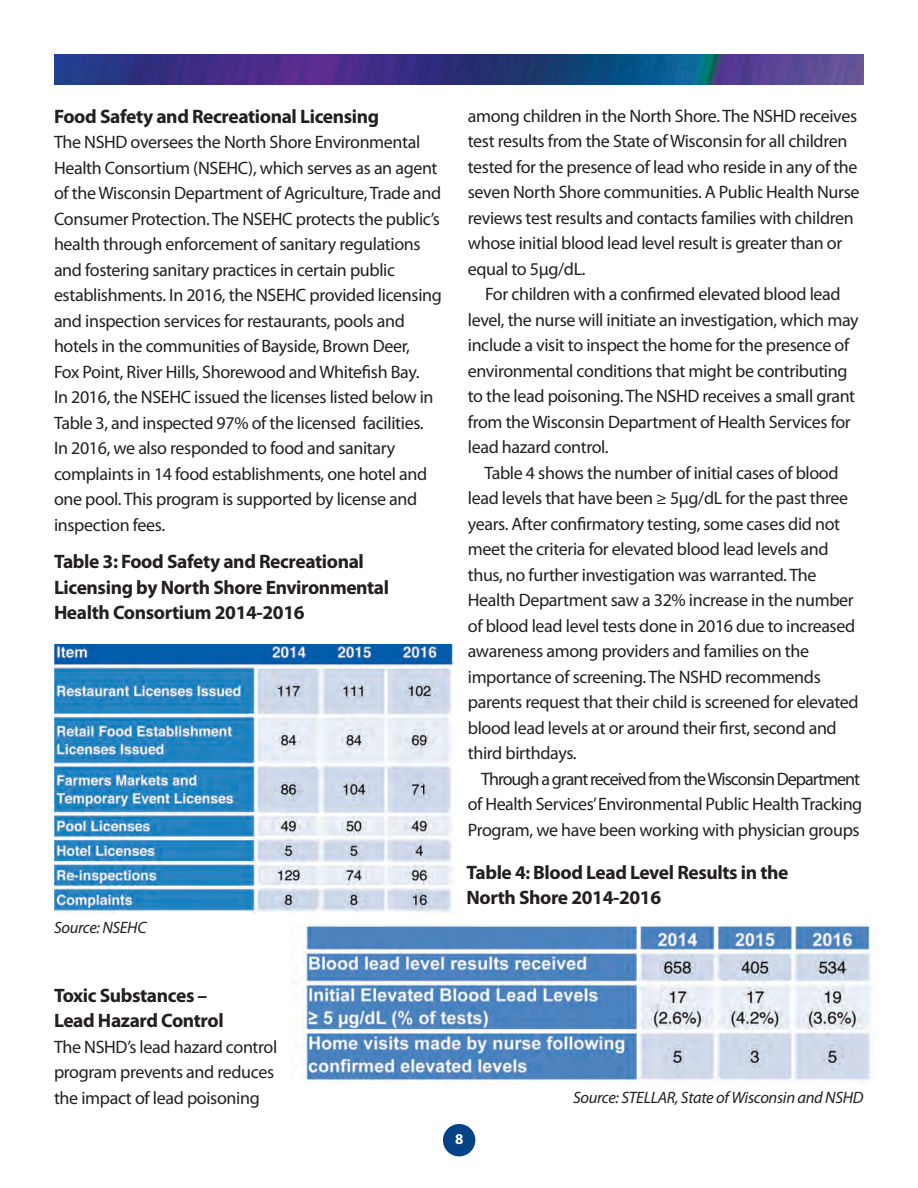
<style>
.page{position:relative;width:918px;height:1188px;background:#fff}
.page>*{position:absolute;margin:0;border:0;box-sizing:border-box;transform-origin:0 0}
.t1{font:700 19.5px/25.5px "Myriad Pro";letter-spacing:-.02em;color:#231f20}
.t2{font:18px/25.5px "Myriad Pro";letter-spacing:-.02em;color:#231f20}
.t3{font:italic 16.5px "Myriad Pro";letter-spacing:-.02em;color:#231f20}
.t4{font:700 15px "Myriad Pro";color:#fff}
.s1{font-size:18px}
</style>
<div class="page">
<div style="left:443px;top:1124px;width:32px;height:32px;background:#054286;border-radius:50%"></div>
<img style="left:55px;top:644px;width:399px;height:269px">
<img style="left:296px;top:924px;width:578px;height:159px">
<img style="left:54px;top:54px;width:810px;height:30px">
<p class="t1" style="left:54px;top:105px;width:327px">Food Safety and Recreational Licensing</p>
<p class="t2" style="left:54px;top:131px;width:389px">The NSHD oversees the North Shore Environmental Health Consortium (NSEHC), which serves as an agent of the Wisconsin Department of Agriculture, Trade and Consumer Protection. The NSEHC protects the public’s health through enforcement of sanitary regulations and fostering sanitary practices in certain public establishments. In 2016, the NSEHC provided licensing and inspection services for restaurants, pools and hotels in the communities of Bayside, Brown Deer,<br>Fox Point, River Hills, Shorewood and Whitefish Bay.<br>In 2016, the NSEHC issued the licenses listed below in Table 3, and inspected 97% of the licensed facilities.<br>In 2016, we also responded to food and sanitary complaints in 14 food establishments, one hotel and one pool. This program is supported by license and inspection fees.</p>
<p class="t1" style="left:54px;top:550px;width:337px">Table 3: Food Safety and Recreational<br>Licensing by North Shore Environmental<br>Health Consortium 2014-2016</p>
<p class="t3" style="left:54px;top:921px;width:94px">Source: NSEHC</p>
<p class="t2" style="left:468px;top:104px;width:393px">among children in the North Shore. The NSHD receives test results from the State of Wisconsin for all children tested for the presence of lead who reside in any of the seven North Shore communities. A Public Health Nurse reviews test results and contacts families with children whose initial blood lead level result is greater than or equal to 5µg/dL.</p>
<p class="t2" style="left:468px;top:283px;width:392px;text-indent:17px">For children with a confirmed elevated blood lead level, the nurse will initiate an investigation, which may include a visit to inspect the home for the presence of environmental conditions that might be contributing to the lead poisoning. The NSHD receives a small grant from the Wisconsin Department of Health Services for lead hazard control.</p>
<p class="t2" style="left:468px;top:461px;width:392px;text-indent:17px">Table 4 shows the number of initial cases of blood lead levels that have been ≥ 5µg/dL for the past three years. After confirmatory testing, some cases did not meet the criteria for elevated blood lead levels and thus, no further investigation was warranted. The Health Department saw a 32% increase in the number of blood lead level tests done in 2016 due to increased awareness among providers and families on the importance of screening. The NSHD recommends parents request that their child is screened for elevated blood lead levels at or around their first, second and third birthdays.</p>
<p class="t2" style="left:468px;top:767px;width:396px;text-indent:13px">Through a grant received from the Wisconsin Department of Health Services’ Environmental Public Health Tracking<br>Program, we have been working with physician groups</p>
<p class="t1" style="left:466px;top:861px;width:324px">Table 4<span class="s1">:</span> Blood Lead Level Results in the<br>North Shore 2014-2016</p>
<p class="t1" style="left:54px;top:984px;width:171px">Toxic Substances –<br>Lead Hazard Control</p>
<p class="t2" style="left:54px;top:1035px;width:225px">The NSHD’s lead hazard control program prevents and reduces the impact of lead poisoning</p>
<p class="t4" style="left:455px;top:1134px;width:10px">8</p>
<p class="t3" style="left:573px;top:1091px;width:292px">Source: STELLAR, State of Wisconsin and NSHD</p>
</div>
